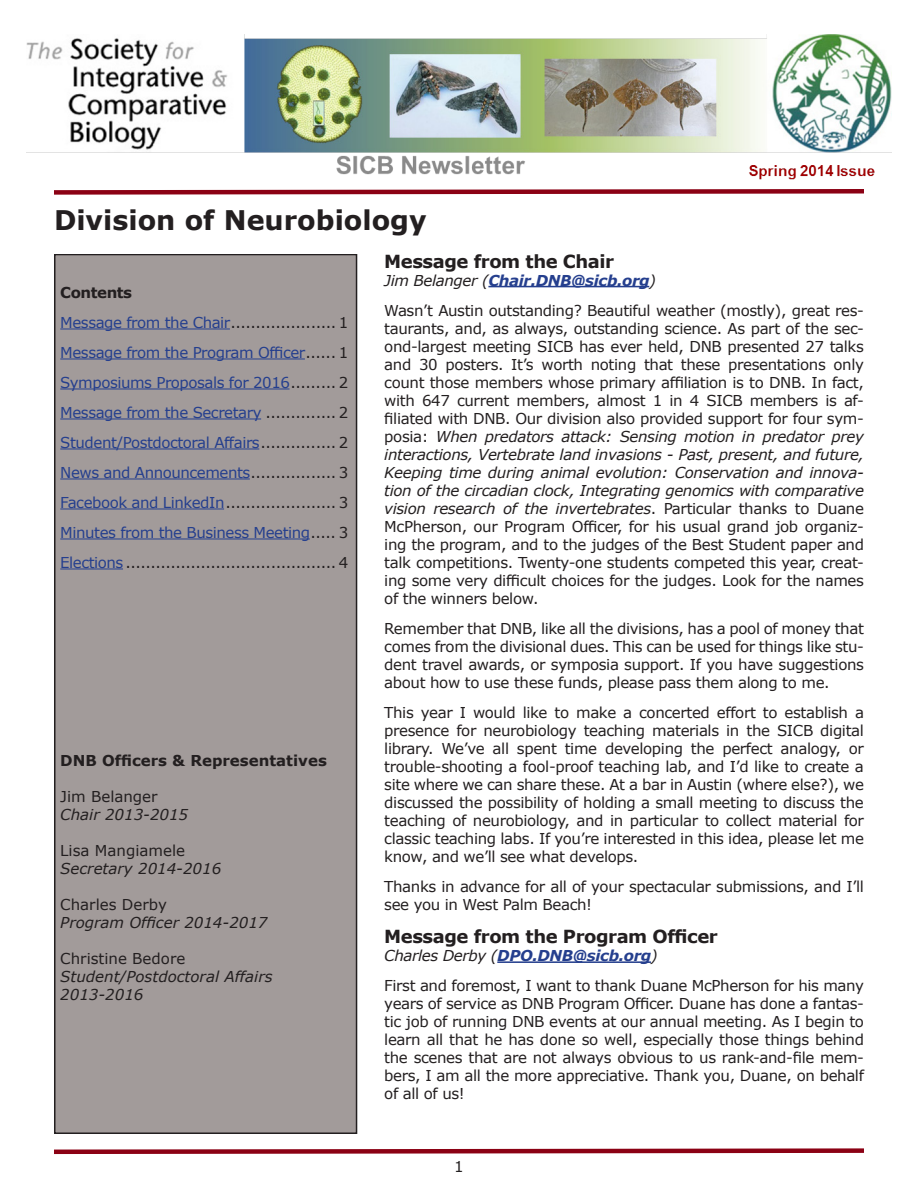
<style>
.page{position:relative;width:918px;height:1188px;background:#fff}
.page>*{position:absolute;margin:0;border:0;box-sizing:border-box;transform-origin:0 0}
.t1{font:700 27px "Verdana";color:#231f20}
.t2{font:700 18px "Verdana";letter-spacing:-.025em;color:#231f20}
.Headline{font:15px/18px "Verdana";letter-spacing:-.025em;color:#231f20;text-align:justify}
.Headline-2{font:15px "Verdana";letter-spacing:-.03em;color:#253f8e}
.t3{font:italic 15px "Verdana";color:#231f20}
.t4{font:italic 700 15px "Verdana";letter-spacing:-.025em;color:#253f8e}
.Headline-3{font:15px "Verdana";color:#231f20}
.t5{font:700 15px "Verdana";color:#231f20}
.t6{font:700 15px "Verdana";letter-spacing:-.03em;color:#231f20}
.s1{font-weight:400;color:#231f20}
.s2{font-style:italic}
.s3{color:#253f8e}
.s4{color:#231f20}
</style>
<div class="page">
<div style="left:55px;top:255px;width:302px;height:878px;background:#a29b9a"></div>
<div style="left:54px;top:254px;width:303px;height:880px;border:2px solid #231f20"></div>
<svg style="left:54px;top:1148px;width:810px;height:7px"></svg>
<img style="left:26px;top:35px;width:866px;height:160px">
<hr style="left:60px;top:329px;width:170px;height:1px;background:#253f8e">
<hr style="left:60px;top:359px;width:245px;height:1px;background:#253f8e">
<hr style="left:60px;top:389px;width:230px;height:1px;background:#253f8e">
<hr style="left:60px;top:419px;width:201px;height:1px;background:#253f8e">
<hr style="left:60px;top:449px;width:199px;height:1px;background:#253f8e">
<hr style="left:60px;top:479px;width:190px;height:1px;background:#253f8e">
<hr style="left:60px;top:509px;width:164px;height:1px;background:#253f8e">
<hr style="left:60px;top:539px;width:250px;height:1px;background:#253f8e">
<hr style="left:60px;top:569px;width:63px;height:1px;background:#253f8e">
<hr style="left:488px;top:286px;width:161px;height:1px;background:#253f8e">
<hr style="left:497px;top:961px;width:154px;height:2px;background:#253f8e">
<p class="t1" style="left:54px;top:203px;width:374px">Division of Neurobiology</p>
<p class="t2" style="left:384px;top:250px;width:231px">Message from the Chair</p>
<p class="t4" style="left:384px;top:271px;width:273px"><span class="s1">Jim Belanger (</span>Chair.DNB@sicb.org<span class="s1">)</span></p>
<p class="Headline" style="left:384px;top:301px;width:481px">Wasn’t Austin outstanding? Beautiful weather (mostly), great res&shy;taurants, and, as always, outstanding science. As part of the sec&shy;ond-largest meeting SICB has ever held, DNB presented 27 talks and 30 posters. It’s worth noting that these presentations only count those members whose primary affiliation is to DNB. In fact, with 647 current members, almost 1 in 4 SICB members is af&shy;filiated with DNB. Our division also provided support for four sym&shy;posia: <span class="s2">When predators attack: Sensing motion in predator prey interactions, Vertebrate land invasions - Past, present, and future, Keeping time during animal evolution: Conservation and innova&shy;tion of the circadian clock, Integrating genomics with comparative vision research of the invertebrates</span>. Particular thanks to Duane McPherson, our Program Officer, for his usual grand job organiz&shy;ing the program, and to the judges of the Best Student paper and talk competitions. Twenty-one students competed this year, creat&shy;ing some very difficult choices for the judges. Look for the names of the winners below.</p>
<p class="Headline" style="left:384px;top:619px;width:481px">Remember that DNB, like all the divisions, has a pool of money that comes from the divisional dues. This can be used for things like stu&shy;dent travel awards, or symposia support. If you have suggestions about how to use these funds, please pass them along to me.</p>
<p class="Headline" style="left:384px;top:703px;width:481px">This year I would like to make a concerted effort to establish a presence for neurobiology teaching materials in the SICB digital library. We’ve all spent time developing the perfect analogy, or trouble-shooting a fool-proof teaching lab, and I’d like to create a site where we can share these. At a bar in Austin (where else?), we discussed the possibility of holding a small meeting to discuss the teaching of neurobiology, and in particular to collect material for classic teaching labs. If you’re interested in this idea, please let me know, and we’ll see what develops.</p>
<p class="Headline" style="left:384px;top:877px;width:481px">Thanks in advance for all of your spectacular submissions, and I’ll see you in West Palm Beach!</p>
<p class="t2" style="left:384px;top:925px;width:335px">Message from the Program Officer</p>
<p class="t4" style="left:384px;top:946px;width:275px"><span class="s1">Charles Derby (</span>DPO.DNB@sicb.org<span class="s1">)</span></p>
<p class="Headline" style="left:384px;top:976px;width:481px">First and foremost, I want to thank Duane McPherson for his many years of service as DNB Program Officer. Duane has done a fantas&shy;tic job of running DNB events at our annual meeting. As I begin to learn all that he has done so well, especially those things behind the scenes that are not always obvious to us rank-and-file mem&shy;bers, I am all the more appreciative. Thank you, Duane, on behalf of all of us!</p>
<p class="t6" style="left:60px;top:283px;width:73px">Contents</p>
<p class="Headline" style="left:60px;top:313px;width:290px"><span class="s3">Message from the Chair</span>..................... 1</p>
<p class="Headline-2" style="left:60px;top:343px;width:290px">Message from the Program Officer<span class="s4">...... 1</span></p>
<p class="Headline-2" style="left:60px;top:373px;width:290px">Symposiums Proposals for 2016<span class="s4">......... 2</span></p>
<p class="Headline-2" style="left:60px;top:403px;width:290px">Message from the Secretary <span class="s4">.............. 2</span></p>
<p class="Headline-2" style="left:60px;top:433px;width:290px">Student/Postdoctoral Affairs<span class="s4">............... 2</span></p>
<p class="Headline-2" style="left:60px;top:463px;width:290px">News and Announcements<span class="s4">................. 3</span></p>
<p class="Headline" style="left:60px;top:493px;width:290px"><span class="s3">Facebook and LinkedIn</span>...................... 3</p>
<p class="Headline-2" style="left:60px;top:523px;width:290px">Minutes from the Business Meeting<span class="s4">..... 3</span></p>
<p class="Headline" style="left:60px;top:553px;width:290px"><span class="s3">Elections</span> .......................................... 4</p>
<p class="t5" style="left:60px;top:751px;width:268px">DNB Officers &amp; Representatives</p>
<p class="Headline-3" style="left:60px;top:787px;width:99px">Jim Belanger</p>
<p class="t3" style="left:60px;top:805px;width:129px">Chair 2013-2015</p>
<p class="Headline-3" style="left:60px;top:841px;width:126px">Lisa Mangiamele</p>
<p class="t3" style="left:60px;top:859px;width:162px">Secretary 2014-2016</p>
<p class="Headline-3" style="left:60px;top:895px;width:108px">Charles Derby</p>
<p class="t3" style="left:60px;top:913px;width:209px">Program Officer 2014-2017</p>
<p class="Headline-3" style="left:60px;top:949px;width:127px">Christine Bedore</p>
<p class="t3" style="left:60px;top:967px;width:214px">Student/Postdoctoral Affairs</p>
<p class="t3" style="left:60px;top:985px;width:85px">2013-2016</p>
<p class="Headline" style="left:454px;top:1157px;width:11px">1</p>
</div>
